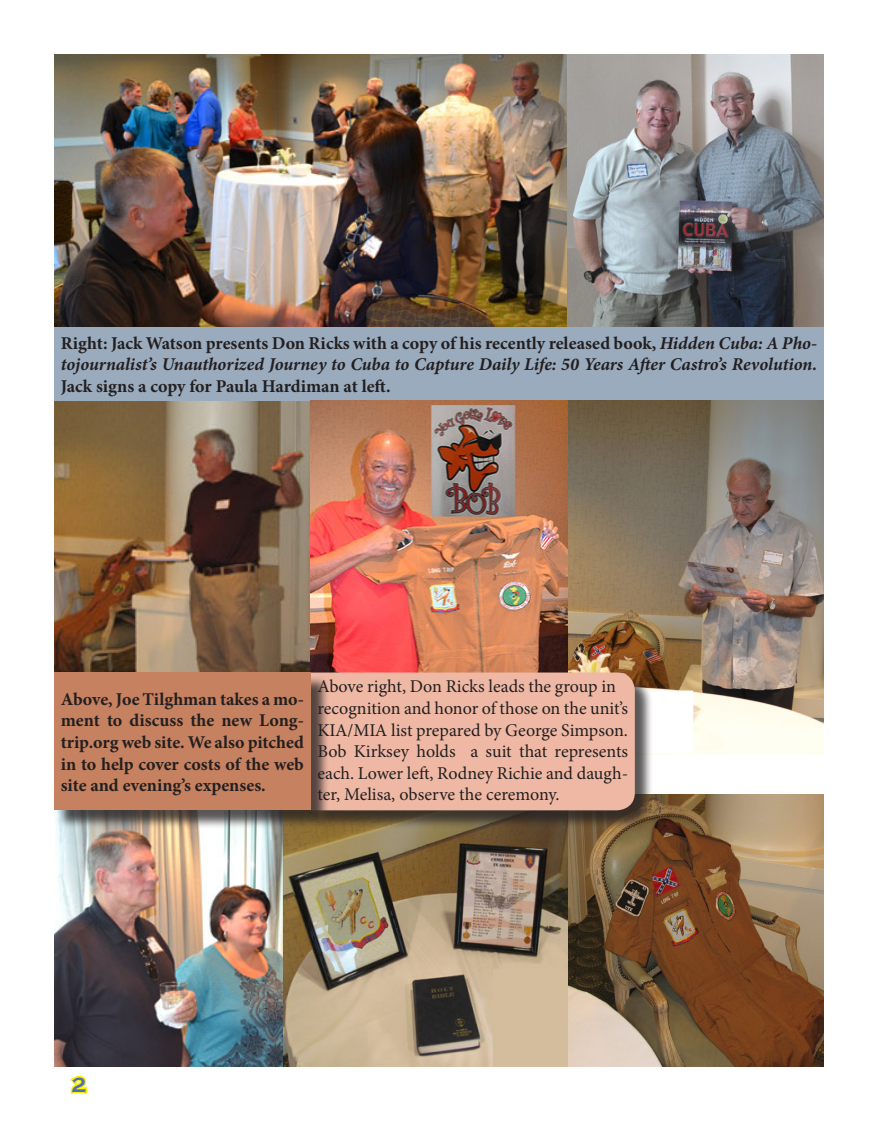
<style>
.page{position:relative;width:878px;height:1148px;background:#fff}
.page>*{position:absolute;margin:0;border:0;box-sizing:border-box;transform-origin:0 0}
.t1{font:700 21px "Copperplate Gothic";color:#4a70b7}
.t2{font:italic 700 18px/21.6px "Minion Pro";letter-spacing:-.005em;color:#231f20;text-align:justify}
.t3{font:18px/21.6px "Minion Pro";color:#231f20}
.t4{font:700 18px/21.6px "Minion Pro";color:#231f20;text-align:justify}
.s1{font-style:normal}
</style>
<div class="page">
<img style="left:54px;top:54px;width:770px;height:273px">
<img style="left:54px;top:400px;width:256px;height:272px">
<div style="left:54px;top:327px;width:769px;height:73px;background:#9aabbd"></div>
<img style="left:54px;top:794px;width:769px;height:272px">
<img style="left:567px;top:400px;width:256px;height:354px">
<img style="left:310px;top:400px;width:257px;height:272px">
<div style="left:313px;top:674px;width:340px;height:155px;background:#231f20;opacity:.75"></div>
<div style="left:310px;top:672px;width:324px;height:138px;background:#eeb8a4"></div>
<div style="left:56px;top:674px;width:273px;height:155px;background:#231f20;opacity:.75"></div>
<div style="left:54px;top:672px;width:256px;height:138px;background:#c68160"></div>
<svg style="left:70px;top:1075px;width:17px;height:19px"></svg>
<p class="t2" style="left:61px;top:332px;width:758px"><span class="s1">Right: Jack Watson presents Don Ricks with a copy of his recently released book,</span> Hidden Cuba: A Pho&shy;tojournalist’s Unauthorized Journey to Cuba to Capture Daily Life: 50 Years After Castro’s Revolution.<br><span class="s1">Jack signs a copy for Paula Hardiman at left.</span></p>
<p class="t4" style="left:61px;top:688px;width:245px">Above, Joe Tilghman takes a mo&shy;ment to discuss the new Long&shy;trip.org web site. We also pitched in to help cover costs of the web site and evening’s expenses.</p>
<p class="t3" style="left:317px;top:676px;width:312px">Above right, Don Ricks leads the group in recognition and honor of those on the unit’s KIA/MIA list prepared by George Simpson.<br>Bob Kirksey holds a suit that represents each. Lower left, Rodney Richie and daugh&shy;ter, Melisa, observe the ceremony.</p>
<p class="t1" style="left:71px;top:1072px;width:16px">2</p>
</div>
